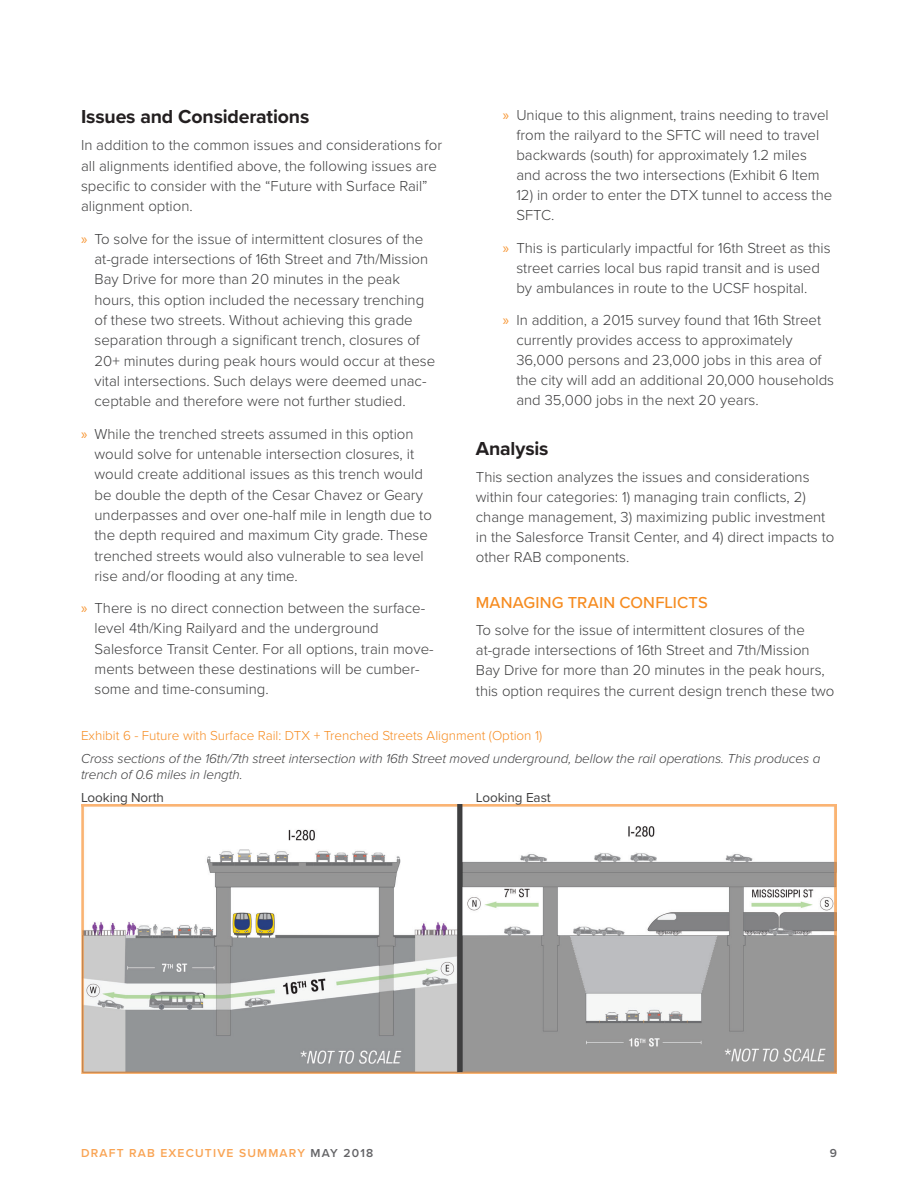
<style>
.page{position:relative;width:918px;height:1188px;background:#fff}
.page>*{position:absolute;margin:0;border:0;box-sizing:border-box;transform-origin:0 0}
.Heading_2{font:700 19.5px "Proxima Nova";letter-spacing:-.01em;color:#231f20}
.Heading_3{font:500 16.5px "Proxima Nova";letter-spacing:.01em;color:#f68b1f}
.Body_Text{font:300 15px/20.2px "Proxima Nova";color:#3e3e3f}
.Table_Text{font:italic 300 13.5px/16.2px "Proxima Nova";letter-spacing:-.005em;color:#3e3e3f}
.Captions{font:300 13.5px "Proxima Nova";color:#f68b1f}
.Table_Text-2{font:13.5px "Proxima Nova";letter-spacing:-.005em;color:#3e3e3f}
.t1{font:600 12px "Proxima Nova";letter-spacing:.1em;color:#f9a454}
.t2{font:600 12px "Proxima Nova";color:#636366}
.s1{font-family:"Myriad Pro";font-weight:400;color:#f79532}
.s2{color:#636366}
</style>
<div class="page">
<img style="left:81px;top:805px;width:756px;height:269px">
<p class="Heading_2" style="left:81px;top:102px;width:230px">Issues and Considerations</p>
<p class="Body_Text" style="left:81px;top:135px;width:363px">In addition to the common issues and considerations for all alignments identified above, the following issues are specific to consider with the “Future with Surface Rail” alignment option.</p>
<p class="Body_Text" style="left:94px;top:228px;width:342px;text-indent:-14px"><span class="s1">»</span> To solve for the issue of intermittent closures of the at-grade intersections of 16th Street and 7th/Mission Bay Drive for more than 20 minutes in the peak hours, this option included the necessary trenching of these two streets. Without achieving this grade separation through a significant trench, closures of 20+ minutes during peak hours would occur at these vital intersections. Such delays were deemed unac&shy;ceptable and therefore were not further studied.</p>
<p class="Body_Text" style="left:94px;top:423px;width:339px;text-indent:-14px"><span class="s1">»</span> While the trenched streets assumed in this option would solve for untenable intersection closures, it would create additional issues as this trench would be double the depth of the Cesar Chavez or Geary underpasses and over one-half mile in length due to the depth required and maximum City grade. These trenched streets would also vulnerable to sea level rise and/or flooding at any time.</p>
<p class="Body_Text" style="left:94px;top:597px;width:341px;text-indent:-14px"><span class="s1">»</span> There is no direct connection between the surface&shy;level 4th/King Railyard and the underground Salesforce Transit Center. For all options, train move&shy;ments between these destinations will be cumber&shy;some and time-consuming.</p>
<p class="Body_Text" style="left:503px;top:104px;width:327px;text-align:center"><span class="s1">»</span> Unique to this alignment, trains needing to travel from the railyard to the SFTC will need to travel backwards (south) for approximately 1.2 miles<br>and across the two intersections (Exhibit 6 Item</p>
<p class="Body_Text" style="left:516px;top:184px;width:318px">12) in order to enter the DTX tunnel to access the<br>SFTC.</p>
<p class="Body_Text" style="left:516px;top:237px;width:316px;text-indent:-14px"><span class="s1">»</span> This is particularly impactful for 16th Street as this street carries local bus rapid transit and is used by ambulances in route to the UCSF hospital.</p>
<p class="Body_Text" style="left:516px;top:309px;width:319px;text-indent:-14px"><span class="s1">»</span> In addition, a 2015 survey found that 16th Street currently provides access to approximately 36,000 persons and 23,000 jobs in this area of the city will add an additional 20,000 households and 35,000 jobs in the next 20 years.</p>
<p class="Heading_2" style="left:476px;top:434px;width:74px">Analysis</p>
<p class="Body_Text" style="left:476px;top:466px;width:360px">This section analyzes the issues and considerations within four categories: 1) managing train conflicts, 2) change management, 3) maximizing public investment in the Salesforce Transit Center, and 4) direct impacts to other RAB components.</p>
<p class="Heading_3" style="left:476px;top:590px;width:233px">MANAGING TRAIN CONFLICTS</p>
<p class="Body_Text" style="left:476px;top:619px;width:360px">To solve for the issue of intermittent closures of the at-grade intersections of 16th Street and 7th/Mission Bay Drive for more than 20 minutes in the peak hours, this option requires the current design trench these two</p>
<p class="Captions" style="left:81px;top:725px;width:463px">Exhibit 6 - Future with Surface Rail: DTX + Trenched Streets Alignment (Option 1)</p>
<p class="Table_Text" style="left:81px;top:749px;width:741px">Cross sections of the 16th/7th street intersection with 16th Street moved underground, bellow the rail operations. This produces a trench of 0.6 miles in length.</p>
<p class="Table_Text-2" style="left:81px;top:788px;width:85px">Looking North</p>
<p class="Table_Text-2" style="left:476px;top:788px;width:76px">Looking East</p>
<p class="t1" style="left:81px;top:1144px;width:294px">DRAFT RAB EXECUTIVE SUMMARY <span class="s2">MAY 2018</span></p>
<p class="t2" style="left:830px;top:1144px;width:9px">9</p>
</div>
